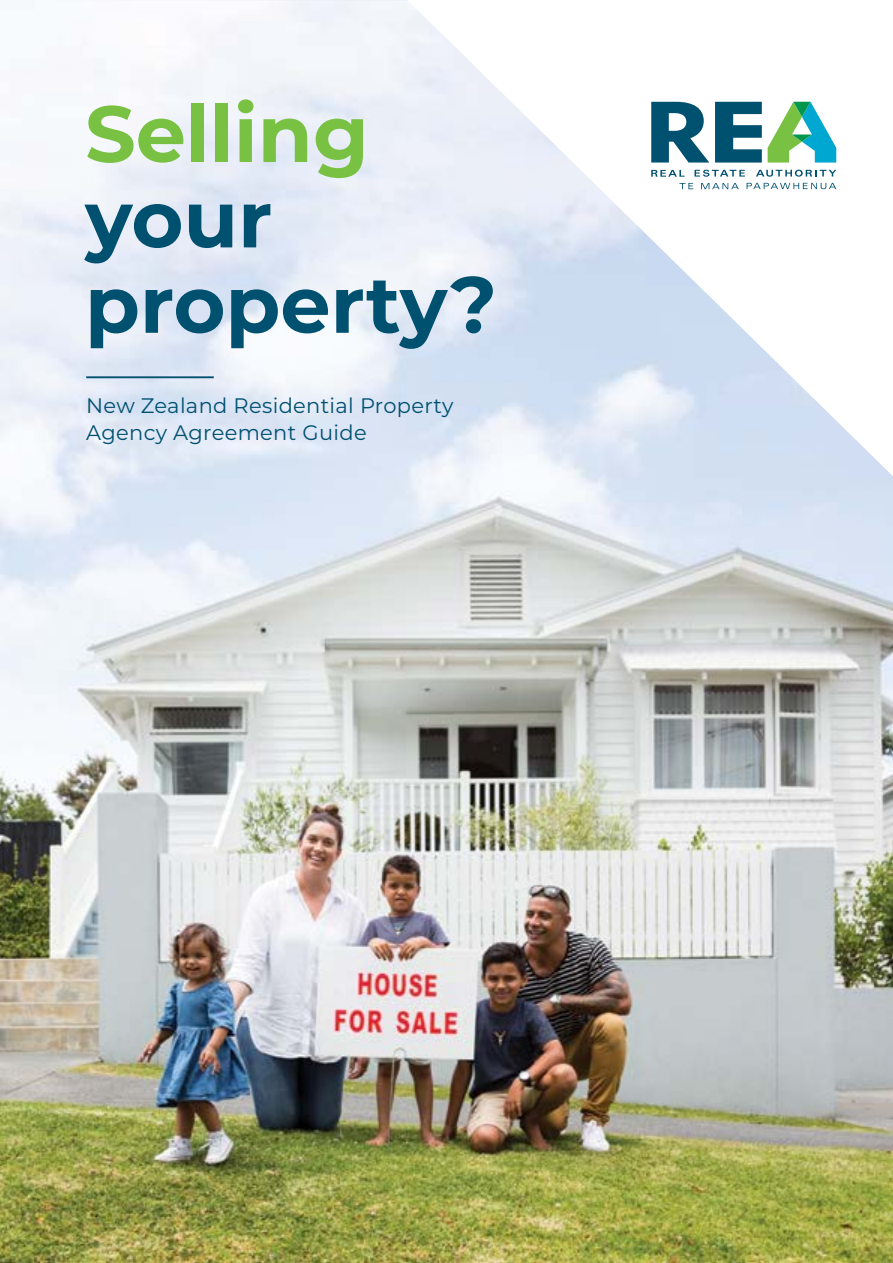
<style>
.page{position:relative;width:893px;height:1263px;background:#fff}
.page>*{position:absolute;margin:0;border:0;box-sizing:border-box;transform-origin:0 0}
.t1{font:700 79.5px/85.3px "Montserrat";color:#005070}
.t2{font:700 79.5px "Montserrat";color:#78c143}
.t3{font:21px/27px "Montserrat";letter-spacing:.015em;color:#005070}
</style>
<div class="page">
<img style="left:0;top:0;width:893px;height:1263px">
<svg style="left:407px;top:0;width:486px;height:476px"></svg>
<svg style="left:768px;top:102px;width:68px;height:61px"></svg>
<svg style="left:715px;top:102px;width:47px;height:61px"></svg>
<svg style="left:651px;top:102px;width:58px;height:61px"></svg>
<svg style="left:694px;top:170px;width:51px;height:7px"></svg>
<svg style="left:756px;top:170px;width:80px;height:7px"></svg>
<svg style="left:679px;top:183px;width:14px;height:6px"></svg>
<svg style="left:701px;top:183px;width:38px;height:6px"></svg>
<svg style="left:747px;top:183px;width:89px;height:6px"></svg>
<svg style="left:651px;top:170px;width:34px;height:7px"></svg>
<hr style="left:86px;top:376px;width:128px;height:2px;background:#005070">
<h1 class="t2" style="left:85px;top:76px;width:285px">Selling</h1>
<h1 class="t1" style="left:85px;top:173px;width:413px">your property?</h1>
<p class="t3" style="left:86px;top:391px;width:369px">New Zealand Residential Property<br>Agency Agreement Guide</p>
</div>
